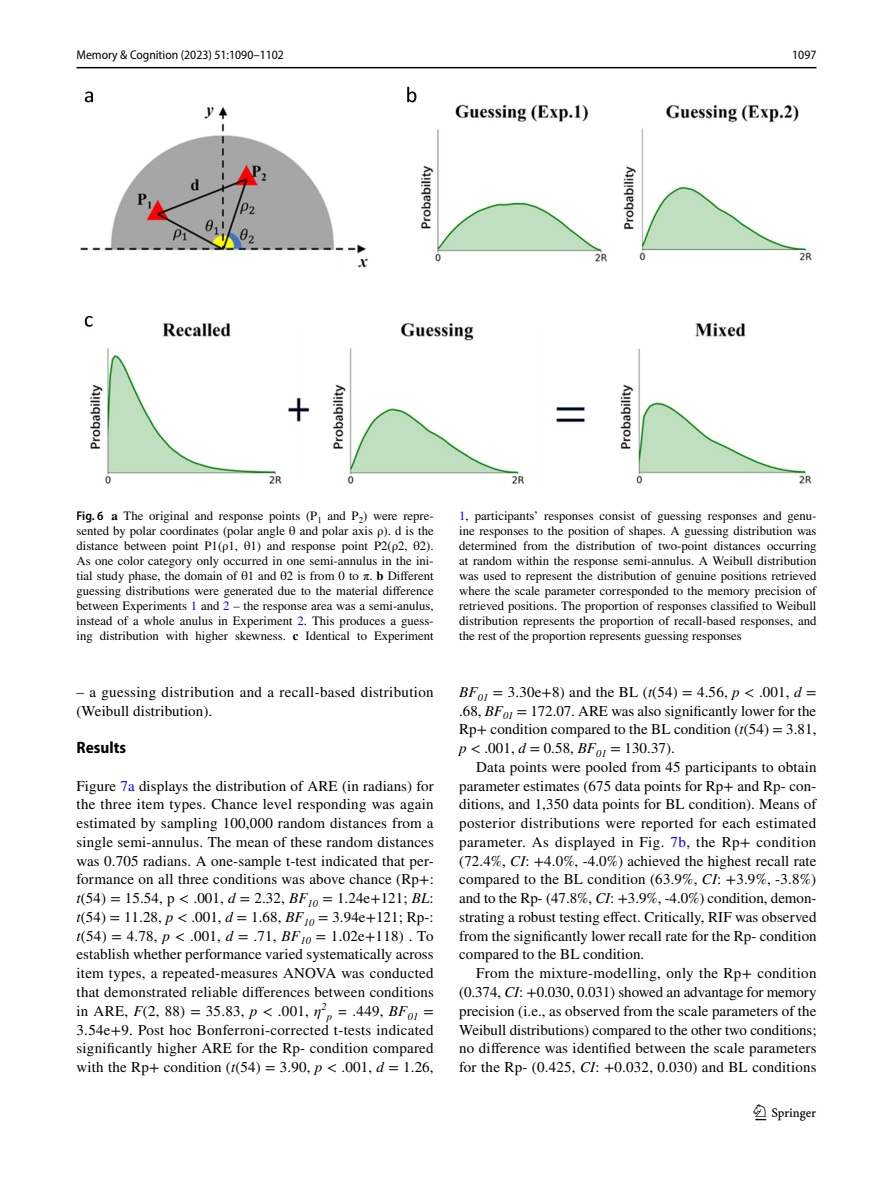
<style>
.page{position:relative;width:893px;height:1187px;background:#fff}
.page>*{position:absolute;margin:0;border:0;box-sizing:border-box;transform-origin:0 0}
.t1{font:22.5px "Springnew Regular 2";color:#000}
.t2{font:700 semi-condensed 16.5px "Myriad Pro";color:#000}
.t3{font:15px/18.8px "STIX";letter-spacing:.01em;color:#000;text-align:justify}
.t4{font:12.75px/15px "STIX";color:#000;text-align:justify}
.t5{font:semi-condensed 12.75px "Myriad Pro";color:#000}
.s1{font-family:"Myriad Pro";font-weight:600;font-stretch:semi-condensed}
.s2{font-weight:700}
.s3{color:#00f}
.s4{font-style:italic}
</style>
<div class="page">
<hr style="left:77px;top:67px;width:739px;height:1px;background:#000">
<img style="left:81px;top:87px;width:731px;height:397px">
<p class="t5" style="left:77px;top:48px;width:209px">Memory &amp; Cognition (2023) 51:1090–1102</p>
<p class="t5" style="left:792px;top:48px;width:26px">1097</p>
<p class="t4" style="left:77px;top:508px;width:359px"><span class="s1">Fig. 6</span> <span class="s2">a</span> The original and response points (P<sub>1</sub> and P<sub>2</sub>) were repre&shy;sented by polar coordinates (polar angle θ and polar axis ρ). d is the distance between point P1(ρ1, θ1) and response point P2(ρ2, θ2).<br>As one color category only occurred in one semi-annulus in the ini&shy;tial study phase, the domain of θ1 and θ2 is from 0 to π. <span class="s2">b</span> Different guessing distributions were generated due to the material difference between Experiments <span class="s3">1</span> and <span class="s3">2</span> – the response area was a semi-anulus, instead of a whole anulus in Experiment <span class="s3">2</span>. This produces a guess&shy;ing distribution with higher skewness. <span class="s2">c</span> Identical to Experiment</p>
<p class="t4" style="left:459px;top:508px;width:359px"><span class="s3">1</span>, participants’ responses consist of guessing responses and genu&shy;ine responses to the position of shapes. A guessing distribution was determined from the distribution of two-point distances occurring at random within the response semi-annulus. A Weibull distribution was used to represent the distribution of genuine positions retrieved where the scale parameter corresponded to the memory precision of retrieved positions. The proportion of responses classified to Weibull distribution represents the proportion of recall-based responses, and the rest of the proportion represents guessing responses</p>
<p class="t3" style="left:77px;top:683px;width:359px">– a guessing distribution and a recall-based distribution (Weibull distribution).</p>
<p class="t2" style="left:77px;top:738px;width:51px">Results</p>
<p class="t3" style="left:77px;top:777px;width:359px">Figure <span class="s3">7a</span> displays the distribution of ARE (in radians) for the three item types. Chance level responding was again estimated by sampling 100,000 random distances from a single semi-annulus. The mean of these random distances was 0.705 radians. A one-sample t-test indicated that per&shy;formance on all three conditions was above chance (Rp+: <span class="s4">t</span>(54) = 15.54, p &lt; .001, <span class="s4">d</span> = 2.32, <span class="s4">BF</span><sub>10</sub> = 1.24e+121; <span class="s4">BL</span>: <span class="s4">t</span>(54) = 11.28, <span class="s4">p</span> &lt; .001, <span class="s4">d</span> = 1.68, <span class="s4">BF</span><sub>10</sub> = 3.94e+121; Rp-: <span class="s4">t</span>(54) = 4.78, <span class="s4">p</span> &lt; .001, <span class="s4">d</span> = .71, <span class="s4">BF</span><sub>10</sub> = 1.02e+118) . To establish whether performance varied systematically across item types, a repeated-measures ANOVA was conducted that demonstrated reliable differences between conditions in ARE, <span class="s4">F</span>(2, 88) = 35.83, <span class="s4">p</span> &lt; .001, <span class="s4">η</span><sup>2</sup><sub>p</sub> <span class="s4">=</span> .449, <span class="s4">BF</span><sub>01</sub> = 3.54e+9. Post hoc Bonferroni-corrected t-tests indicated significantly higher ARE for the Rp- condition compared with the Rp+ condition (<span class="s4">t</span>(54) = 3.90, <span class="s4">p</span> &lt; .001, <span class="s4">d</span> = 1.26,</p>
<p class="t3" style="left:459px;top:683px;width:359px"><span class="s4">BF</span><sub>01</sub> = 3.30e+8) and the BL (<span class="s4">t</span>(54) = 4.56, <span class="s4">p</span> &lt; .001, <span class="s4">d</span> = .68, <span class="s4">BF</span><sub>01</sub> = 172.07. ARE was also significantly lower for the Rp+ condition compared to the BL condition (<span class="s4">t</span>(54) = 3.81, <span class="s4">p</span> &lt; .001, <span class="s4">d</span> = 0.58, <span class="s4">BF</span><sub>01</sub> = 130.37).</p>
<p class="t3" style="left:459px;top:758px;width:359px;text-indent:17px">Data points were pooled from 45 participants to obtain parameter estimates (675 data points for Rp+ and Rp- con&shy;ditions, and 1,350 data points for BL condition). Means of posterior distributions were reported for each estimated parameter. As displayed in Fig. <span class="s3">7b</span>, the Rp+ condition (72.4%, <span class="s4">CI</span>: +4.0%, -4.0%) achieved the highest recall rate compared to the BL condition (63.9%, <span class="s4">CI</span>: +3.9%, -3.8%) and to the Rp- (47.8%, <span class="s4">CI</span>: +3.9%, -4.0%) condition, demon&shy;strating a robust testing effect. Critically, RIF was observed from the significantly lower recall rate for the Rp- condition compared to the BL condition.</p>
<p class="t3" style="left:459px;top:964px;width:359px;text-indent:17px">From the mixture-modelling, only the Rp+ condition (0.374, <span class="s4">CI</span>: +0.030, 0.031) showed an advantage for memory precision (i.e., as observed from the scale parameters of the Weibull distributions) compared to the other two conditions; no difference was identified between the scale parameters for the Rp- (0.425, <span class="s4">CI</span>: +0.032, 0.030) and BL conditions</p>
<h1 class="t1" style="left:755px;top:1104px;width:62px">1 3</h1>
</div>
